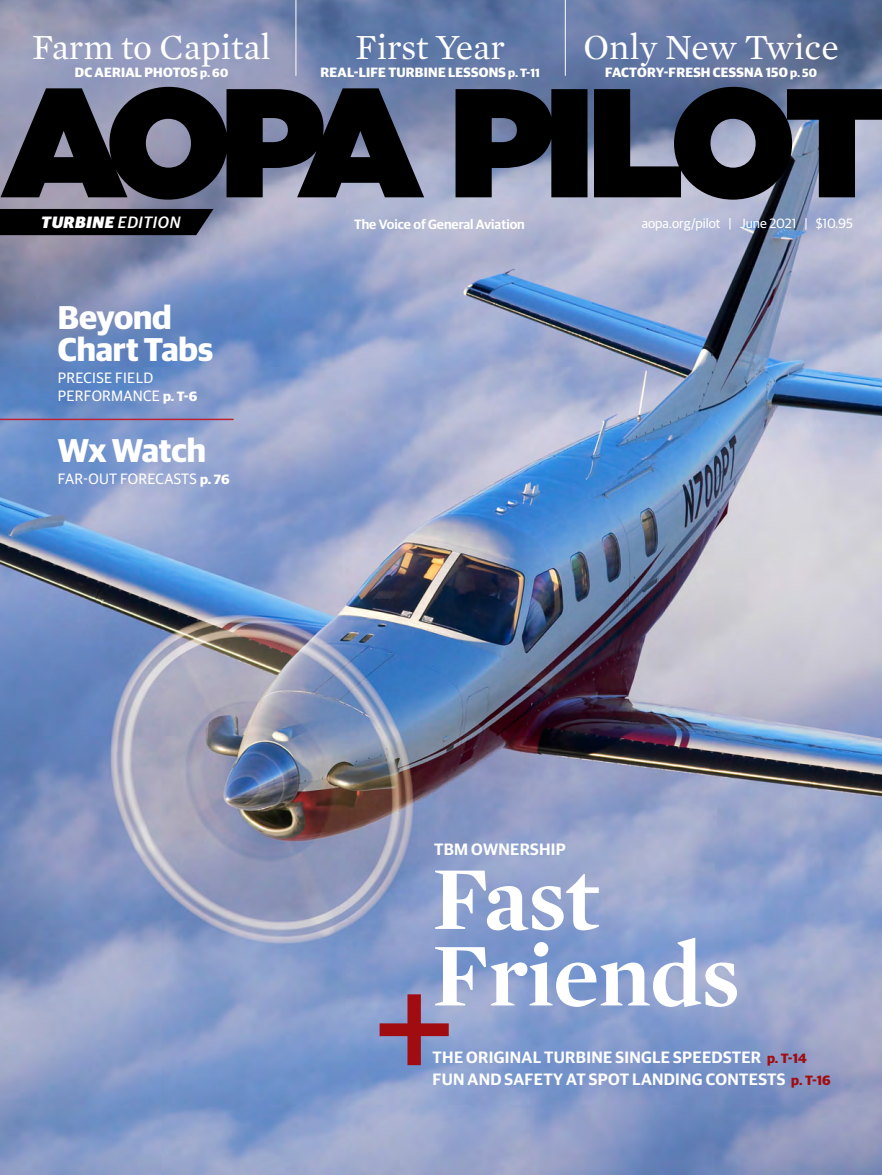
<style>
.page{position:relative;width:882px;height:1175px;background:#fff}
.page>*{position:absolute;margin:0;border:0;box-sizing:border-box;transform-origin:0 0}
.t1{font:165px "Guardian Sans";color:#a10c11}
.BODY_-_Mercury{font:700 91.5px/76.5px "Mercury Display";color:#fff}
.Covertop{font:36px "Mercury Text G1";color:#fff}
.BODY_-_Mercury-2{font:700 33px/31.5px "Guardian Sans";color:#fff}
.BODY_-_Mercury-3{font:600 16.5px "Guardian Sans";letter-spacing:.02em;color:#fff}
.t2{font:italic 900 16.5px "Guardian Sans";letter-spacing:.04em;color:#fff}
.BODY_-_Mercury-4{font:15px/18px "Guardian Sans";letter-spacing:.02em;color:#fff}
.coverbottom{font:700 13.5px "Guardian Sans";letter-spacing:.02em;color:#fff}
.t3{font:13.5px "Guardian Sans";color:#fff}
.t4{font:600 13.5px "Guardian Sans";color:#fff}
.s1{font-size:12px}
.s2{font-weight:500}
.s3{font-weight:700;font-size:13.5px}
.s4{font-weight:700;font-size:13.5px;color:#a10c11}
</style>
<div class="page">
<img style="left:0;top:0;width:882px;height:1174px">
<svg style="left:0;top:87px;width:882px;height:113px;background:#333742"></svg>
<hr style="left:296px;top:0;width:1px;height:76px;background:#fff">
<div style="left:0;top:209px;width:213px;height:26px;background:#000"></div>
<hr style="left:565px;top:0;width:1px;height:76px;background:#fff">
<hr style="left:0;top:418px;width:234px;height:2px;background:#bd2232">
<p class="Covertop" style="left:32px;top:21px;width:240px">Farm to Capital</p>
<p class="coverbottom" style="left:75px;top:62px;width:155px">DC AERIAL PHOTOS <span class="s1">p. 60</span></p>
<p class="Covertop" style="left:355px;top:21px;width:151px">First Year</p>
<p class="coverbottom" style="left:320px;top:62px;width:221px">REAL-LIFE TURBINE LESSONS <span class="s1">p. T-11</span></p>
<p class="Covertop" style="left:583px;top:21px;width:257px">Only New Twice</p>
<p class="coverbottom" style="left:605px;top:62px;width:213px">FACTORY-FRESH CESSNA 150 <span class="s1">p. 50</span></p>
<p class="t2" style="left:41px;top:210px;width:141px">TURBINE <span class="s2">EDITION</span></p>
<p class="BODY_-_Mercury-2" style="left:58px;top:299px;width:157px">Beyond<br>Chart Tabs</p>
<p class="BODY_-_Mercury-4" style="left:58px;top:367px;width:141px">PRECISE FIELD<br>PERFORMANCE <span class="s3">p. T-6</span></p>
<p class="BODY_-_Mercury-2" style="left:58px;top:432px;width:150px">Wx Watch</p>
<p class="BODY_-_Mercury-4" style="left:58px;top:468px;width:173px">FAR-OUT FORECASTS <span class="s3">p. 76</span></p>
<p class="t4" style="left:354px;top:214px;width:172px">The Voice of General Aviation</p>
<p class="t3" style="left:642px;top:213px;width:213px">aopa.org/pilot | June 2021 | $10.95</p>
<p class="BODY_-_Mercury-3" style="left:434px;top:837px;width:133px">TBM OWNERSHIP</p>
<p class="BODY_-_Mercury" style="left:432px;top:860px;width:309px">Fast<br>Friends</p>
<p class="t1" style="left:371px;top:909px;width:87px">+</p>
<p class="BODY_-_Mercury-3" style="left:433px;top:1045px;width:376px">THE ORIGINAL TURBINE SINGLE SPEEDSTER <span class="s4">p. T-14</span></p>
<p class="BODY_-_Mercury-3" style="left:433px;top:1067px;width:400px">FUN AND SAFETY AT SPOT LANDING CONTESTS <span class="s4">p. T-16</span></p>
</div>
